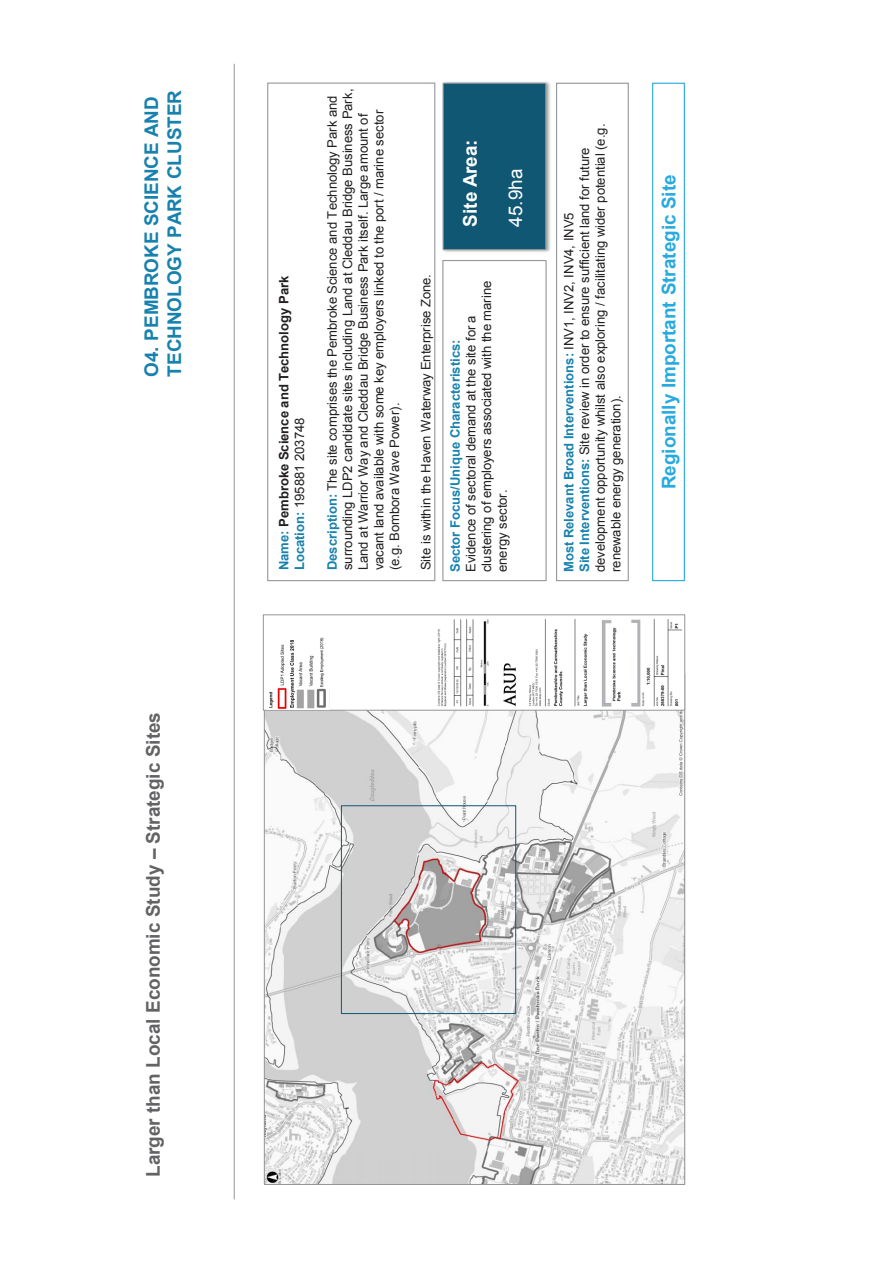
<style>
.page{position:relative;width:893px;height:1263px;background:#fff}
.page>*{position:absolute;margin:0;border:0;box-sizing:border-box;transform-origin:0 0}
.t1{font:700 18.9px "Arial";color:#636366}
.t2{font:700 18.9px/22.6px "Arial";color:#1882ae}
.t3{font:700 18.9px "Arial";color:#28aae1}
.t4{font:700 18.9px "Arial";color:#fff}
.t5{font:18.9px "Arial";color:#fff}
.t6{font:13.05px/15.6px "Arial";color:#231f20}
.t7{font:700 13.05px/15.6px "Arial";color:#231f20}
.t8{font:700 13.05px "Arial";color:#1882ae}
.s1{color:#1882ae}
.s2{font-weight:400}
.s3{font-weight:700;color:#1882ae}
</style>
<div class="page">
<hr style="left:234px;top:64px;width:1px;height:1135px;background:#95979a">
<div style="left:267px;top:83px;width:168px;height:498px;border:1px solid #95979a"></div>
<div style="left:442px;top:260px;width:105px;height:321px;border:1px solid #95979a"></div>
<img style="left:442px;top:81px;width:108px;height:171px">
<div style="left:443px;top:83px;width:103px;height:167px;background:#105774"></div>
<div style="left:443px;top:83px;width:103px;height:167px;border:1px solid #939598"></div>
<div style="left:556px;top:83px;width:73px;height:498px;border:1px solid #95979a"></div>
<div style="left:652px;top:83px;width:33px;height:498px;border:1px solid #28aae1"></div>
<img style="left:266px;top:711px;width:417px;height:472px">
<img style="left:437px;top:619px;width:245px;height:88px">
<div style="left:263px;top:614px;width:422px;height:97px;border:1px solid #939598"></div>
<img style="left:269px;top:640px;width:46px;height:69px">
<img style="left:316px;top:637px;width:13px;height:73px">
<div style="left:341px;top:805px;width:175px;height:209px;border:1px solid #105774"></div>
<h1 class="t2" style="left:141px;top:377px;width:288px;rotate:-90deg">O4. PEMBROKE SCIENCE AND<br>TECHNOLOGY PARK CLUSTER</h1>
<h1 class="t1" style="left:141px;top:1177px;width:466px;rotate:-90deg">Larger than Local Economic Study – Strategic Sites</h1>
<p class="t7" style="left:276px;top:570px;width:296px;rotate:-90deg"><span class="s1">Name:</span> Pembroke Science and Technology Park<br><span class="s1">Location:</span> <span class="s2">195881 203748</span></p>
<p class="t6" style="left:324px;top:570px;width:483px;rotate:-90deg"><span class="s3">Description:</span> The site comprises the Pembroke Science and Technology Park and surrounding LDP2 candidate sites including Land at Cleddau Bridge Business Park, Land at Warrior Way and Cleddau Bridge Business Park itself. Large amount of vacant land available with some key employers linked to the port / marine sector (e.g. Bombora Wave Power).</p>
<h1 class="t4" style="left:458px;top:226px;width:89px;rotate:-90deg">Site Area:</h1>
<h1 class="t5" style="left:503px;top:226px;width:59px;rotate:-90deg">45.9ha</h1>
<p class="t6" style="left:418px;top:570px;width:298px;rotate:-90deg">Site is within the Haven Waterway Enterprise Zone.</p>
<p class="t6" style="left:463px;top:572px;width:293px;rotate:-90deg">Evidence of sectoral demand at the site for a clustering of employers associated with the marine energy sector.</p>
<p class="t8" style="left:447px;top:572px;width:234px;rotate:-90deg">Sector Focus/Unique Characteristics:</p>
<p class="t6" style="left:561px;top:572px;width:450px;rotate:-90deg"><span class="s3">Most Relevant Broad Interventions:</span> INV1, INV2, INV4, INV5<br><span class="s3">Site Interventions:</span> Site review in order to ensure sufficient land for future development opportunity whilst also exploring / facilitating wider potential (e.g. renewable energy generation).</p>
<h1 class="t3" style="left:656px;top:489px;width:316px;rotate:-90deg">Regionally Important Strategic Site</h1>
</div>
